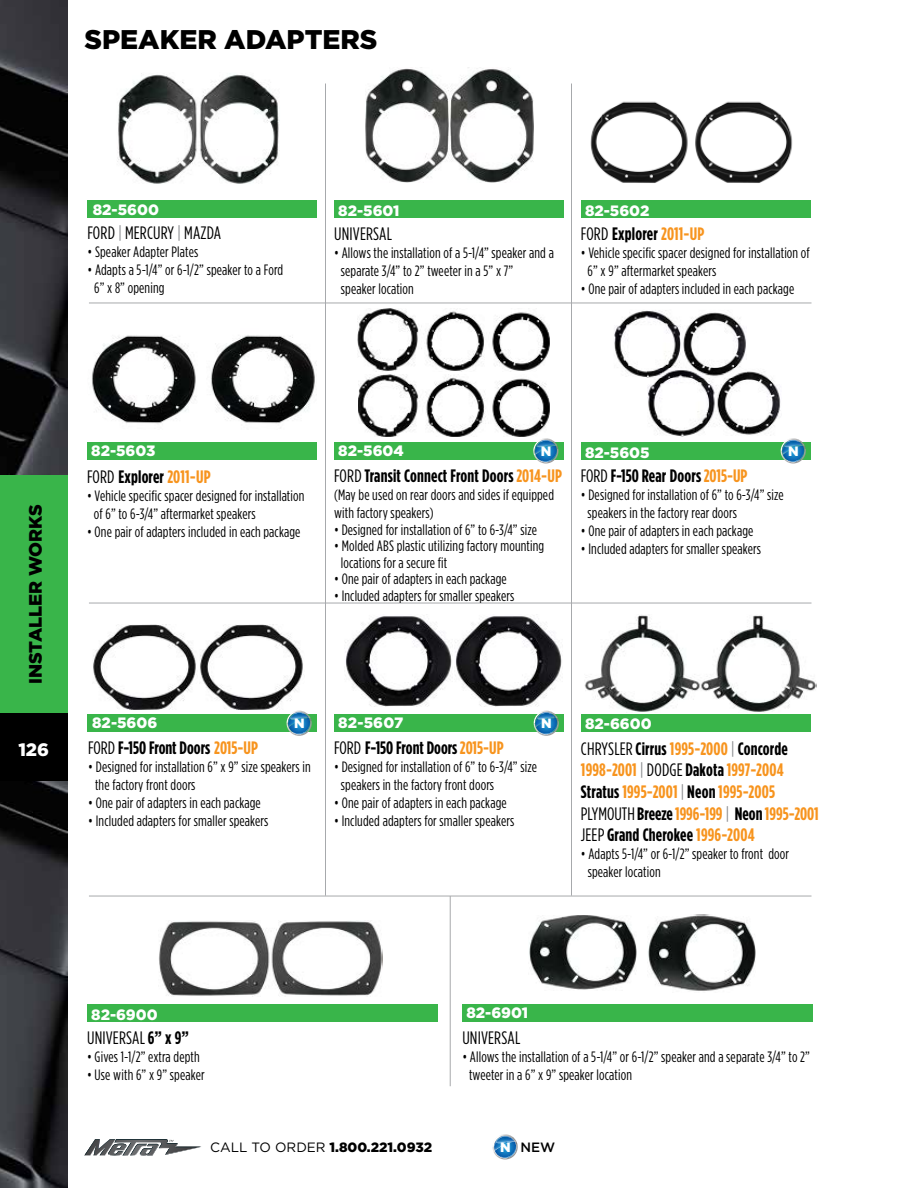
<style>
.page{position:relative;width:918px;height:1188px;background:#fff}
.page>*{position:absolute;margin:0;border:0;box-sizing:border-box;transform-origin:0 0}
.t1{font:900 27px "Gotham";color:#000}
.t2{font:700 18px/21.6px "Gotham Condensed";letter-spacing:.01em;color:#f7941e}
.t3{font:700 18px "Gotham Condensed";color:#000}
.t4{font:18px "Gotham Condensed";letter-spacing:.01em;color:#000}
.t5{font:900 18px "Gotham";color:#000}
.t6{font:900 18px "Gotham";color:#fff}
.t7{font:15px/18px "Gotham Condensed";letter-spacing:.01em;color:#000}
.t8{font:900 15px "Gotham";color:#fff}
.t9{font:900 13.5px "Gotham";color:#000}
.t10{font:500 13.5px "Gotham";color:#000}
.t11{font:900 13.5px "Gotham";color:#fff}
.s1{color:#808285}
.s2{font-weight:400}
.s3{color:#f7941e}
.s4{font-weight:400;color:#000}
.s5{color:#000}
.s6{font-weight:400;color:#808285}
.s7{font-weight:700}
.s8{font-weight:900;color:#fff}
</style>
<div class="page">
<img style="left:0;top:0;width:68px;height:1188px">
<div style="left:0;top:475px;width:68px;height:238px;background:#39b54a"></div>
<div style="left:0;top:713px;width:68px;height:67px;background:#000"></div>
<hr style="left:89px;top:303px;width:723px;height:1px;background:#a7a9ac">
<hr style="left:89px;top:896px;width:723px;height:1px;background:#a7a9ac">
<hr style="left:89px;top:603px;width:723px;height:1px;background:#a7a9ac">
<hr style="left:325px;top:84px;width:1px;height:812px;background:#a7a9ac">
<hr style="left:571px;top:84px;width:1px;height:812px;background:#a7a9ac">
<svg style="left:84px;top:1139px;width:117px;height:17px"></svg>
<div style="left:581px;top:715px;width:229px;height:17px;background:#39b54a"></div>
<div style="left:87px;top:1004px;width:351px;height:17px;background:#39b54a"></div>
<img style="left:159px;top:921px;width:224px;height:75px">
<div style="left:581px;top:200px;width:229px;height:17px;background:#39b54a"></div>
<div style="left:334px;top:200px;width:230px;height:17px;background:#39b54a"></div>
<img style="left:365px;top:68px;width:169px;height:114px">
<img style="left:584px;top:615px;width:232px;height:97px">
<img style="left:590px;top:101px;width:203px;height:82px">
<div style="left:87px;top:443px;width:230px;height:17px;background:#39b54a"></div>
<img style="left:92px;top:335px;width:225px;height:89px">
<div style="left:87px;top:200px;width:230px;height:17px;background:#39b54a"></div>
<img style="left:117px;top:73px;width:163px;height:111px">
<img style="left:648px;top:915px;width:107px;height:76px">
<img style="left:529px;top:915px;width:107px;height:75px">
<div style="left:462px;top:1004px;width:351px;height:17px;background:#39b54a"></div>
<div style="left:581px;top:443px;width:229px;height:17px;background:#39b54a"></div>
<div style="left:334px;top:443px;width:230px;height:17px;background:#39b54a"></div>
<img style="left:357px;top:308px;width:193px;height:63px">
<img style="left:358px;top:374px;width:192px;height:63px">
<img style="left:614px;top:310px;width:132px;height:68px">
<img style="left:647px;top:371px;width:134px;height:66px">
<img style="left:647px;top:369px;width:100px;height:9px">
<div style="left:87px;top:715px;width:230px;height:17px;background:#39b54a"></div>
<img style="left:200px;top:625px;width:103px;height:84px">
<img style="left:93px;top:625px;width:103px;height:84px">
<div style="left:334px;top:715px;width:230px;height:17px;background:#39b54a"></div>
<img style="left:345px;top:616px;width:107px;height:90px">
<img style="left:455px;top:616px;width:107px;height:90px">
<hr style="left:450px;top:896px;width:1px;height:190px;background:#a7a9ac">
<svg style="left:493px;top:1134px;width:25px;height:26px"></svg>
<img style="left:496px;top:1136px;width:16px;height:6px">
<svg style="left:533px;top:438px;width:25px;height:26px"></svg>
<img style="left:537px;top:440px;width:16px;height:6px">
<svg style="left:781px;top:438px;width:25px;height:26px"></svg>
<img style="left:784px;top:440px;width:16px;height:6px">
<svg style="left:286px;top:711px;width:26px;height:25px"></svg>
<img style="left:290px;top:713px;width:16px;height:5px">
<svg style="left:534px;top:711px;width:25px;height:25px"></svg>
<img style="left:537px;top:713px;width:16px;height:5px">
<h1 class="t1" style="left:84px;top:24px;width:295px">SPEAKER ADAPTERS</h1>
<p class="t8" style="left:93px;top:201px;width:68px">82-5600</p>
<p class="t4" style="left:87px;top:223px;width:135px">FORD <span class="s1">|</span> MERCURY <span class="s1">|</span> MAZDA</p>
<p class="t7" style="left:87px;top:243px;width:112px">• Speaker Adapter Plates</p>
<p class="t7" style="left:94px;top:261px;width:191px;text-indent:-7px">• Adapts a 5-1/4” or 6-1/2” speaker to a Ford<br>6” x 8” opening</p>
<p class="t8" style="left:338px;top:202px;width:63px">82-5601</p>
<p class="t4" style="left:334px;top:224px;width:59px">UNIVERSAL</p>
<p class="t7" style="left:341px;top:244px;width:215px;text-indent:-7px">• Allows the installation of a 5-1/4” speaker and a separate 3/4” to 2” tweeter in a 5” x 7”<br>speaker location</p>
<p class="t8" style="left:585px;top:202px;width:66px">82-5602</p>
<p class="t3" style="left:581px;top:224px;width:125px"><span class="s2">FORD</span> Explorer <span class="s3">2011-UP</span></p>
<p class="t7" style="left:588px;top:244px;width:224px;text-indent:-7px">• Vehicle specific spacer designed for installation of<br>6” x 9” aftermarket speakers</p>
<p class="t7" style="left:581px;top:280px;width:215px">• One pair of adapters included in each package</p>
<p class="t5" style="left:25px;top:684px;width:182px;rotate:-90deg">INSTALLER WORKS</p>
<p class="t6" style="left:18px;top:739px;width:32px">126</p>
<p class="t8" style="left:91px;top:442px;width:66px">82-5603</p>
<p class="t3" style="left:87px;top:467px;width:125px"><span class="s2">FORD</span> Explorer <span class="s3">2011-UP</span></p>
<p class="t7" style="left:94px;top:487px;width:212px;text-indent:-7px">• Vehicle specific spacer designed for installation of 6” to 6-3/4” aftermarket speakers</p>
<p class="t7" style="left:87px;top:523px;width:215px">• One pair of adapters included in each package</p>
<p class="t8" style="left:338px;top:442px;width:67px">82-5604</p>
<p class="t11" style="left:541px;top:443px;width:12px">N</p>
<p class="t11" style="left:788px;top:443px;width:12px">N</p>
<p class="t8" style="left:585px;top:444px;width:66px">82-5605</p>
<p class="t3" style="left:334px;top:466px;width:229px"><span class="s2">FORD</span> Transit Connect Front Doors<span class="s3">2014-UP</span></p>
<p class="t7" style="left:334px;top:486px;width:221px">(May be used on rear doors and sides if equipped with factory speakers)</p>
<p class="t7" style="left:334px;top:520px;width:204px">• Designed for installation of 6” to 6-3/4” size</p>
<p class="t7" style="left:341px;top:538px;width:205px;line-height:16.5px;text-indent:-7px">• Molded ABS plastic utilizing factory mounting locations for a secure fit</p>
<p class="t7" style="left:334px;top:570px;width:174px">• One pair of adapters in each package</p>
<p class="t7" style="left:334px;top:586px;width:182px">• Included adapters for smaller speakers</p>
<p class="t3" style="left:581px;top:466px;width:168px"><span class="s2">FORD</span> F-150 Rear Doors<span class="s3">2015-UP</span></p>
<p class="t7" style="left:588px;top:486px;width:198px;text-indent:-7px">• Designed for installation of 6” to 6-3/4” size speakers in the factory rear doors</p>
<p class="t7" style="left:581px;top:522px;width:174px">• One pair of adapters in each package</p>
<p class="t7" style="left:581px;top:540px;width:182px">• Included adapters for smaller speakers</p>
<p class="t8" style="left:92px;top:714px;width:67px">82-5606</p>
<p class="t8" style="left:338px;top:714px;width:66px">82-5607</p>
<p class="t3" style="left:334px;top:738px;width:171px"><span class="s2">FORD</span> F-150 Front Doors<span class="s3">2015-UP</span></p>
<p class="t7" style="left:341px;top:758px;width:198px;text-indent:-7px">• Designed for installation of 6” to 6-3/4” size speakers in the factory front doors</p>
<p class="t7" style="left:334px;top:794px;width:174px">• One pair of adapters in each package</p>
<p class="t7" style="left:334px;top:812px;width:182px">• Included adapters for smaller speakers</p>
<p class="t11" style="left:294px;top:716px;width:12px">N</p>
<p class="t11" style="left:541px;top:716px;width:12px">N</p>
<p class="t3" style="left:88px;top:738px;width:171px"><span class="s2">FORD</span> F-150 Front Doors <span class="s3">2015-UP</span></p>
<p class="t7" style="left:95px;top:758px;width:217px;text-indent:-7px">• Designed for installation 6” x 9” size speakers in the factory front doors</p>
<p class="t7" style="left:88px;top:794px;width:174px">• One pair of adapters in each package</p>
<p class="t7" style="left:88px;top:812px;width:182px">• Included adapters for smaller speakers</p>
<p class="t8" style="left:585px;top:715px;width:68px">82-6600</p>
<p class="t2" style="left:581px;top:737px;width:239px"><span class="s4">CHRYSLER</span><span class="s5">Cirrus</span> 1995-2000<span class="s6">|</span> <span class="s5">Concorde </span>1998-2001 <span class="s6">|</span> <span class="s4">DODGE</span> <span class="s5">Dakota</span>1997-2004<br><span class="s5">Stratus</span> 1995-2001 <span class="s6">|</span> <span class="s5">Neon</span>1995-2005<br><span class="s4">PLYMOUTH</span> <span class="s5">Breeze</span>1996-199 <span class="s6">|</span> <span class="s5">Neon</span>1995-2001<br><span class="s4">JEEP</span> <span class="s5">Grand Cherokee</span> 1996-2004</p>
<p class="t7" style="left:588px;top:845px;width:203px;text-indent:-7px">• Adapts 5-1/4” or 6-1/2” speaker to front door speaker location</p>
<p class="t8" style="left:91px;top:1006px;width:68px">82-6900</p>
<p class="t4" style="left:87px;top:1028px;width:104px">UNIVERSAL<span class="s7">6” x 9”</span></p>
<p class="t7" style="left:87px;top:1047px;width:114px">• Gives 1-1/2” extra depth</p>
<p class="t7" style="left:87px;top:1065px;width:119px">• Use with 6” x 9” speaker</p>
<p class="t9" style="left:210px;top:1139px;width:224px"><span class="s2">CALL TO ORDER</span> 1.800.221.0932</p>
<p class="t8" style="left:467px;top:1004px;width:63px">82-6901</p>
<p class="t4" style="left:462px;top:1028px;width:59px">UNIVERSAL</p>
<p class="t7" style="left:469px;top:1047px;width:342px;text-indent:-7px">• Allows the installation of a 5-1/4” or 6-1/2” speaker and a separate 3/4” to 2” tweeter in a 6” x 9” speaker location</p>
<p class="t10" style="left:500px;top:1140px;width:57px"><span class="s8">N</span> NEW</p>
</div>
